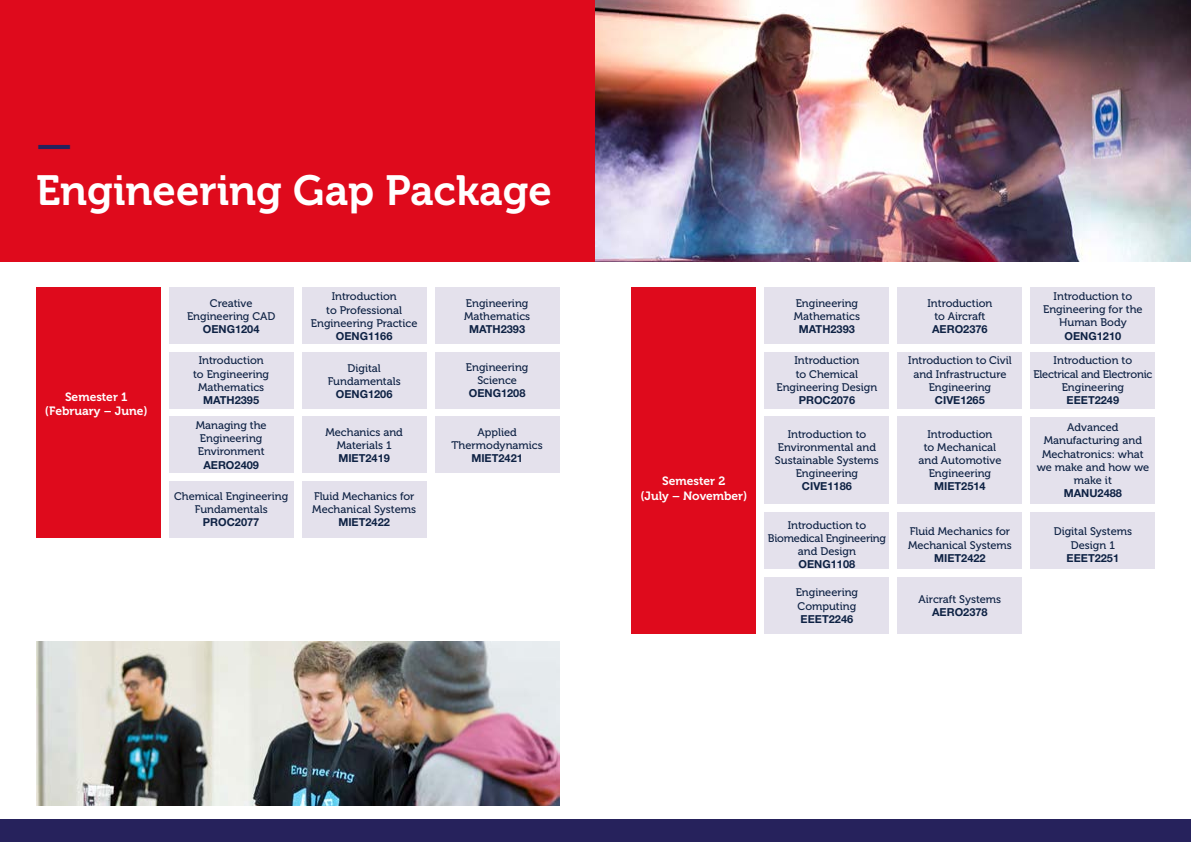
<style>
.page{position:relative;width:1191px;height:842px;background:#fff}
.page>*{position:absolute;margin:0;border:0;box-sizing:border-box;transform-origin:0 0}
.t1{font:42px "Museo 700";color:#fff}
.t2{font:42px "Museo 700";color:#26225c}
.t3{font:12px/14.4px "Museo 700";color:#fff;text-align:center}
.t4{font:11px/13.2px "Museo 500";color:#0e2244;text-align:center}
.t5{font:700 11px "Helvetica Neue LT Pro";color:#0e2244}
.t6{font:11px/13.2px "Museo 500";letter-spacing:-.02em;color:#0e2244;text-align:center}
</style>
<div class="page">
<div style="left:1030px;top:352px;width:125px;height:56px;background:#e4e1ec"></div>
<div style="left:764px;top:287px;width:125px;height:57px;background:#e4e1ec"></div>
<div style="left:764px;top:352px;width:125px;height:56px;background:#e4e1ec"></div>
<div style="left:764px;top:577px;width:125px;height:57px;background:#e4e1ec"></div>
<div style="left:764px;top:512px;width:125px;height:56px;background:#e4e1ec"></div>
<div style="left:897px;top:512px;width:125px;height:56px;background:#e4e1ec"></div>
<div style="left:1030px;top:512px;width:125px;height:56px;background:#e4e1ec"></div>
<div style="left:897px;top:287px;width:125px;height:57px;background:#e4e1ec"></div>
<div style="left:897px;top:352px;width:125px;height:56px;background:#e4e1ec"></div>
<div style="left:897px;top:577px;width:125px;height:57px;background:#e4e1ec"></div>
<div style="left:1030px;top:287px;width:125px;height:57px;background:#e4e1ec"></div>
<div style="left:169px;top:287px;width:124px;height:57px;background:#e4e1ec"></div>
<div style="left:169px;top:352px;width:124px;height:56px;background:#e4e1ec"></div>
<div style="left:169px;top:416px;width:124px;height:57px;background:#e4e1ec"></div>
<div style="left:169px;top:481px;width:124px;height:56px;background:#e4e1ec"></div>
<div style="left:302px;top:287px;width:124px;height:57px;background:#e4e1ec"></div>
<div style="left:302px;top:352px;width:124px;height:56px;background:#e4e1ec"></div>
<div style="left:302px;top:416px;width:124px;height:57px;background:#e4e1ec"></div>
<div style="left:302px;top:481px;width:124px;height:56px;background:#e4e1ec"></div>
<div style="left:435px;top:287px;width:124px;height:57px;background:#e4e1ec"></div>
<div style="left:435px;top:352px;width:124px;height:56px;background:#e4e1ec"></div>
<div style="left:435px;top:416px;width:124px;height:57px;background:#e4e1ec"></div>
<div style="left:0;top:819px;width:1191px;height:23px;background:#26225c"></div>
<div style="left:0;top:0;width:1191px;height:261px;background:#df0a1c"></div>
<img style="left:595px;top:0;width:596px;height:261px">
<div style="left:631px;top:287px;width:125px;height:347px;background:#df0a1c"></div>
<div style="left:36px;top:287px;width:124px;height:250px;background:#df0a1c"></div>
<img style="left:36px;top:642px;width:523px;height:164px">
<div style="left:764px;top:416px;width:125px;height:87px;background:#e4e1ec"></div>
<div style="left:897px;top:416px;width:125px;height:87px;background:#e4e1ec"></div>
<div style="left:1030px;top:417px;width:125px;height:86px;background:#e4e1ec"></div>
<h1 class="t2" style="left:36px;top:121px;width:38px">—</h1>
<h1 class="t1" style="left:36px;top:168px;width:517px">Engineering Gap Package</h1>
<p class="t3" style="left:45px;top:390px;width:104px">Semester 1 (February – June)</p>
<p class="t4" style="left:187px;top:296px;width:90px">Creative<br>Engineering CAD</p>
<p class="t5" style="left:203px;top:322px;width:58px">OENG1204</p>
<p class="t4" style="left:193px;top:354px;width:77px">Introduction to Engineering<br>Mathematics</p>
<p class="t5" style="left:203px;top:393px;width:58px">MATH2395</p>
<p class="t4" style="left:196px;top:419px;width:72px;text-align:left">Managing the<br>Engineering<br>Environment</p>
<p class="t5" style="left:203px;top:458px;width:57px">AERO2409</p>
<p class="t4" style="left:174px;top:490px;width:116px">Chemical Engineering<br>Fundamentals</p>
<p class="t5" style="left:203px;top:516px;width:58px">PROC2077</p>
<p class="t4" style="left:311px;top:290px;width:108px">Introduction<br>to Professional<br>Engineering Practice</p>
<p class="t5" style="left:336px;top:329px;width:58px">OENG1166</p>
<p class="t4" style="left:328px;top:361px;width:75px">Digital<br>Fundamentals</p>
<p class="t5" style="left:336px;top:387px;width:58px">OENG1206</p>
<p class="t4" style="left:325px;top:425px;width:79px">Mechanics and<br>Materials 1</p>
<p class="t5" style="left:338px;top:451px;width:53px">MIET2419</p>
<p class="t4" style="left:312px;top:490px;width:105px;text-align:left">Fluid Mechanics for<br>Mechanical Systems</p>
<p class="t5" style="left:338px;top:516px;width:53px">MIET2422</p>
<p class="t4" style="left:464px;top:296px;width:68px;text-align:left">Engineering<br>Mathematics</p>
<p class="t5" style="left:469px;top:322px;width:58px">MATH2393</p>
<p class="t4" style="left:466px;top:361px;width:64px">Engineering<br>Science</p>
<p class="t5" style="left:469px;top:387px;width:58px">OENG1208</p>
<p class="t4" style="left:451px;top:425px;width:93px">Applied<br>Thermodynamics</p>
<p class="t5" style="left:471px;top:451px;width:53px">MIET2421</p>
<p class="t3" style="left:640px;top:474px;width:108px">Semester 2<br>(July – November)</p>
<p class="t4" style="left:794px;top:296px;width:68px;text-align:left">Engineering<br>Mathematics</p>
<p class="t5" style="left:799px;top:322px;width:58px">MATH2393</p>
<p class="t4" style="left:776px;top:354px;width:102px">Introduction<br>to Chemical<br>Engineering Design</p>
<p class="t5" style="left:798px;top:393px;width:58px">PROC2076</p>
<p class="t4" style="left:775px;top:427px;width:105px">Introduction to<br>Environmental and<br>Sustainable Systems<br>Engineering</p>
<p class="t5" style="left:802px;top:480px;width:51px">CIVE1186</p>
<p class="t6" style="left:768px;top:519px;width:120px">Introduction to<br>Biomedical Engineering and Design</p>
<p class="t5" style="left:798px;top:558px;width:58px">OENG1108</p>
<p class="t4" style="left:795px;top:586px;width:64px;text-align:left">Engineering<br>Computing</p>
<p class="t5" style="left:800px;top:612px;width:54px">EEET2246</p>
<p class="t4" style="left:927px;top:296px;width:66px">Introduction to Aircraft</p>
<p class="t5" style="left:932px;top:322px;width:57px">AERO2376</p>
<p class="t4" style="left:908px;top:354px;width:105px">Introduction to Civil and Infrastructure<br>Engineering</p>
<p class="t5" style="left:935px;top:393px;width:51px">CIVE1265</p>
<p class="t4" style="left:918px;top:427px;width:84px">Introduction<br>to Mechanical and Automotive<br>Engineering</p>
<p class="t5" style="left:934px;top:480px;width:53px">MIET2514</p>
<p class="t4" style="left:908px;top:525px;width:105px;text-align:left">Fluid Mechanics for<br>Mechanical Systems</p>
<p class="t5" style="left:934px;top:551px;width:53px">MIET2422</p>
<p class="t4" style="left:918px;top:593px;width:84px">Aircraft Systems</p>
<p class="t5" style="left:932px;top:605px;width:57px">AERO2378</p>
<p class="t4" style="left:1043px;top:290px;width:101px">Introduction to<br>Engineering for the<br>Human Body</p>
<p class="t5" style="left:1064px;top:329px;width:58px">OENG1210</p>
<p class="t4" style="left:1033px;top:354px;width:120px">Introduction to<br>Electrical and Electronic<br>Engineering</p>
<p class="t5" style="left:1066px;top:393px;width:54px">EEET2249</p>
<p class="t4" style="left:1036px;top:421px;width:114px">Advanced<br>Manufacturing and<br>Mechatronics: what we make and how we make it</p>
<p class="t5" style="left:1063px;top:486px;width:60px">MANU2488</p>
<p class="t4" style="left:1053px;top:525px;width:80px">Digital Systems<br>Design 1</p>
<p class="t5" style="left:1066px;top:551px;width:54px">EEET2251</p>
</div>
